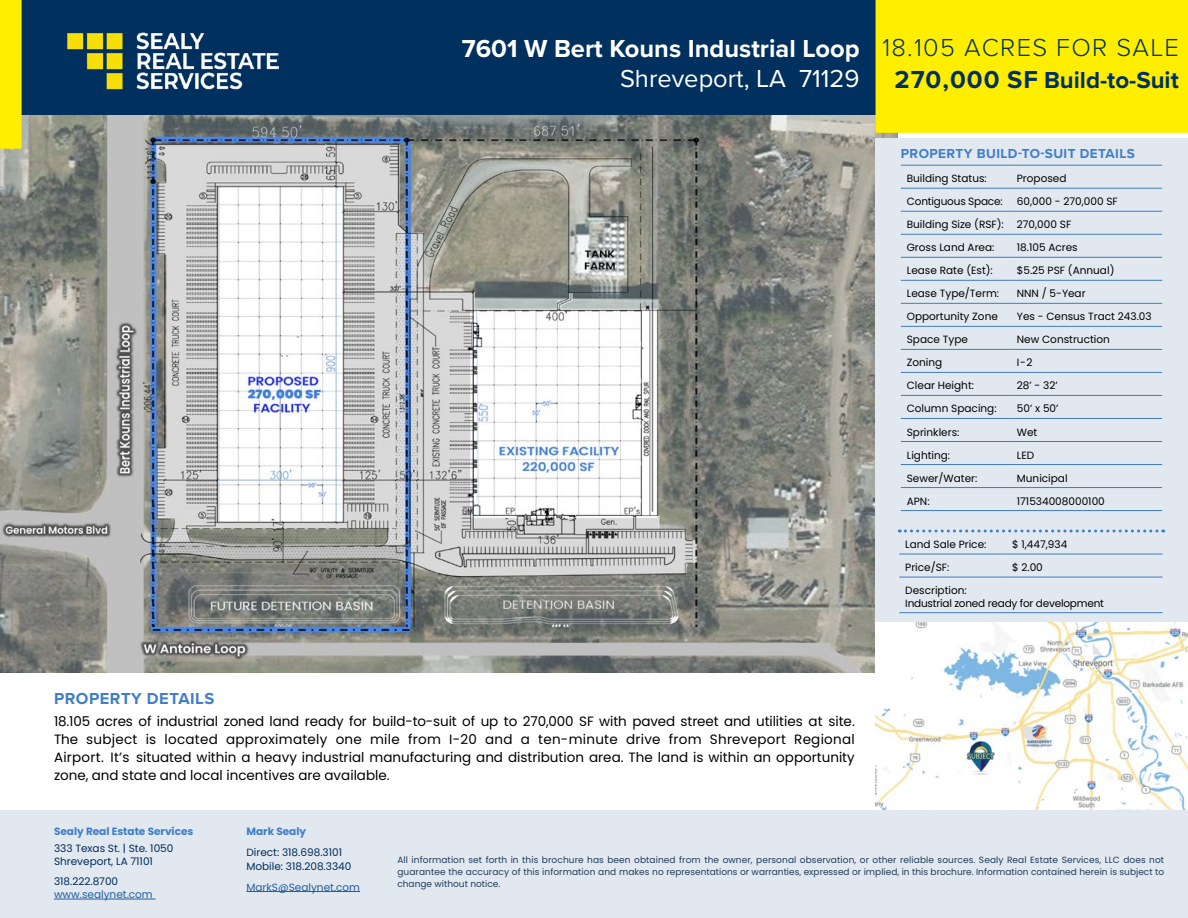
<style>
.page{position:relative;width:1188px;height:918px;background:#fff}
.page>*{position:absolute;margin:0;border:0;box-sizing:border-box;transform-origin:0 0}
.t1{font:700 25.5px "Proxima Nova";color:#fff}
.t2{font:25.5px "Proxima Nova";color:#fff}
.t3{font:300 25.5px "Proxima Nova";letter-spacing:.05em;color:#00305e}
.t4{font:700 24px "Proxima Nova";color:#00305e}
.t5{font:700 16.5px "Proxima Nova";letter-spacing:.03em;color:#407ec9}
.t6{font:13.5px/18px "Poppins";color:#000;text-align:justify}
.t7{font:700 13.5px "Proxima Nova";letter-spacing:.03em;color:#407ec9}
.t8{font:10.5px/23.1px "Poppins";color:#000}
.t9{font:10.5px/13.5px "Poppins";color:#002c59}
.t10{font:10.5px/12.6px "Poppins";letter-spacing:-.02em;color:#000}
.t11{font:10.5px "Poppins";color:#215e9e}
.t12{font:700 10.5px "Poppins";color:#407ec9}
.t13{font:9px/12px "Poppins";color:#223c5a;text-align:justify}
.s1{font-size:25.5px}
</style>
<div class="page">
<img style="left:1px;top:115px;width:897px;height:558px">
<div style="left:876px;top:138px;width:312px;height:662px;background:#e1e8f0"></div>
<div style="left:1px;top:810px;width:1187px;height:108px;background:#e1e8f0"></div>
<hr style="left:246px;top:891px;width:114px;height:1px;background:#215e9e">
<hr style="left:54px;top:899px;width:102px;height:1px;background:#215e9e">
<div style="left:16px;top:0;width:1171px;height:115px;background:#00305e"></div>
<div style="left:876px;top:0;width:312px;height:133px;background:#fe0"></div>
<img style="left:67px;top:32px;width:211px;height:58px">
<div style="left:0;top:0;width:22px;height:149px;background:#fe0"></div>
<hr style="left:901px;top:165px;width:110px;height:1px;background:#437cbf">
<hr style="left:1011px;top:165px;width:151px;height:1px;background:#437cbf">
<hr style="left:901px;top:188px;width:110px;height:1px;background:#437cbf">
<hr style="left:1011px;top:188px;width:151px;height:1px;background:#437cbf">
<hr style="left:901px;top:211px;width:110px;height:1px;background:#437cbf">
<hr style="left:1011px;top:211px;width:151px;height:1px;background:#437cbf">
<hr style="left:901px;top:234px;width:110px;height:1px;background:#437cbf">
<hr style="left:1011px;top:234px;width:151px;height:1px;background:#437cbf">
<hr style="left:901px;top:257px;width:110px;height:1px;background:#437cbf">
<hr style="left:1011px;top:257px;width:151px;height:1px;background:#437cbf">
<hr style="left:901px;top:280px;width:110px;height:1px;background:#437cbf">
<hr style="left:1011px;top:280px;width:151px;height:1px;background:#437cbf">
<hr style="left:901px;top:303px;width:110px;height:1px;background:#437cbf">
<hr style="left:1011px;top:303px;width:151px;height:1px;background:#437cbf">
<hr style="left:901px;top:326px;width:110px;height:1px;background:#437cbf">
<hr style="left:1011px;top:326px;width:151px;height:1px;background:#437cbf">
<hr style="left:901px;top:349px;width:110px;height:1px;background:#437cbf">
<hr style="left:1011px;top:349px;width:151px;height:1px;background:#437cbf">
<hr style="left:901px;top:372px;width:110px;height:1px;background:#437cbf">
<hr style="left:1011px;top:372px;width:151px;height:1px;background:#437cbf">
<hr style="left:901px;top:395px;width:110px;height:1px;background:#437cbf">
<hr style="left:1011px;top:395px;width:151px;height:1px;background:#437cbf">
<hr style="left:901px;top:418px;width:110px;height:1px;background:#437cbf">
<hr style="left:1011px;top:418px;width:151px;height:1px;background:#437cbf">
<hr style="left:901px;top:441px;width:110px;height:1px;background:#437cbf">
<hr style="left:1011px;top:441px;width:151px;height:1px;background:#437cbf">
<hr style="left:901px;top:464px;width:110px;height:1px;background:#437cbf">
<hr style="left:1011px;top:464px;width:151px;height:1px;background:#437cbf">
<hr style="left:901px;top:487px;width:110px;height:1px;background:#437cbf">
<hr style="left:1011px;top:487px;width:151px;height:1px;background:#437cbf">
<hr style="left:901px;top:510px;width:110px;height:1px;background:#437cbf">
<hr style="left:1011px;top:510px;width:151px;height:1px;background:#437cbf">
<img style="left:876px;top:622px;width:312px;height:187px">
<hr style="left:899px;top:554px;width:107px;height:1px;background:#437cbf">
<hr style="left:1006px;top:554px;width:157px;height:1px;background:#437cbf">
<hr style="left:899px;top:577px;width:107px;height:1px;background:#437cbf">
<hr style="left:1006px;top:577px;width:157px;height:1px;background:#437cbf">
<hr style="left:899px;top:612px;width:107px;height:1px;background:#437cbf">
<hr style="left:1006px;top:612px;width:157px;height:1px;background:#437cbf">
<svg style="left:899px;top:530px;width:265px;height:2px"></svg>
<h1 class="t1" style="left:462px;top:29px;width:399px">7601 W Bert Kouns Industrial Loop</h1>
<h1 class="t2" style="left:620px;top:60px;width:241px">Shreveport, LA 71129</h1>
<h1 class="t3" style="left:882px;top:29px;width:298px">18.105 ACRES FOR SALE</h1>
<h2 class="t4" style="left:894px;top:62px;width:286px"><span class="s1">270,000 SF</span> Build-to-Suit</h2>
<p class="t7" style="left:901px;top:144px;width:236px">PROPERTY BUILD-TO-SUIT DETAILS</p>
<p class="t8" style="left:907px;top:167px;width:81px">Building Status:</p>
<p class="t8" style="left:1017px;top:167px;width:51px">Proposed</p>
<p class="t10" style="left:907px;top:195px;width:97px">Contiguous Space:</p>
<p class="t8" style="left:907px;top:190px;width:213px;text-indent:110px">60,000 - 270,000 SF<br>Building Size (RSF): 270,000 SF<br>Gross Land Area:</p>
<p class="t8" style="left:1017px;top:236px;width:62px">18.105 Acres</p>
<p class="t8" style="left:907px;top:259px;width:88px">Lease Rate (Est):</p>
<p class="t8" style="left:1017px;top:259px;width:99px">$5.25 PSF (Annual)</p>
<p class="t8" style="left:907px;top:282px;width:94px">Lease Type/Term:</p>
<p class="t8" style="left:1017px;top:282px;width:70px">NNN / 5-Year</p>
<p class="t8" style="left:907px;top:305px;width:93px">Opportunity Zone</p>
<p class="t8" style="left:1017px;top:305px;width:136px">Yes - Census Tract 243.03</p>
<p class="t8" style="left:907px;top:328px;width:63px">Space Type</p>
<p class="t8" style="left:1017px;top:328px;width:95px">New Construction</p>
<p class="t8" style="left:907px;top:351px;width:37px">Zoning</p>
<p class="t8" style="left:1017px;top:351px;width:17px">I-2</p>
<p class="t8" style="left:907px;top:374px;width:69px">Clear Height:</p>
<p class="t8" style="left:1017px;top:374px;width:42px">28’ - 32’</p>
<p class="t8" style="left:907px;top:397px;width:91px">Column Spacing:</p>
<p class="t8" style="left:1017px;top:397px;width:43px">50’ x 50’</p>
<p class="t8" style="left:907px;top:420px;width:54px">Sprinklers:</p>
<p class="t8" style="left:1017px;top:420px;width:22px">Wet</p>
<p class="t8" style="left:907px;top:443px;width:45px">Lighting:</p>
<p class="t8" style="left:1017px;top:443px;width:19px">LED</p>
<p class="t8" style="left:907px;top:466px;width:72px">Sewer/Water:</p>
<p class="t8" style="left:1017px;top:466px;width:52px">Municipal</p>
<p class="t8" style="left:907px;top:489px;width:24px">APN:</p>
<p class="t8" style="left:1017px;top:489px;width:89px">171534008000100</p>
<p class="t8" style="left:905px;top:533px;width:83px">Land Sale Price:</p>
<p class="t8" style="left:1012px;top:533px;width:57px">$ 1,447,934</p>
<p class="t8" style="left:905px;top:556px;width:46px">Price/SF:</p>
<p class="t8" style="left:1012px;top:556px;width:32px">$ 2.00</p>
<p class="t10" style="left:905px;top:584px;width:200px">Description:<br>Industrial zoned ready for development</p>
<h3 class="t5" style="left:54px;top:686px;width:162px">PROPERTY DETAILS</h3>
<p class="t6" style="left:54px;top:712px;width:802px">18.105 acres of industrial zoned land ready for build-to-suit of up to 270,000 SF with paved street and utilities at site.<br>The subject is located approximately one mile from I-20 and a ten-minute drive from Shreveport Regional Airport. It’s situated within a heavy industrial manufacturing and distribution area. The land is within an opportunity zone, and state and local incentives are available.</p>
<p class="t12" style="left:54px;top:825px;width:141px">Sealy Real Estate Services</p>
<p class="t9" style="left:54px;top:841px;width:121px">333 Texas St. | Ste. 1050<br>Shreveport, LA 71101</p>
<p class="t9" style="left:54px;top:874px;width:66px">318.222.8700</p>
<p class="t11" style="left:54px;top:888px;width:100px">www.sealynet.com</p>
<p class="t12" style="left:246px;top:825px;width:61px">Mark Sealy</p>
<p class="t9" style="left:246px;top:846px;width:106px">Direct: 318.698.3101<br>Mobile: 318.208.3340</p>
<p class="t11" style="left:246px;top:881px;width:115px">MarkS@Sealynet.com</p>
<p class="t13" style="left:397px;top:854px;width:768px">All information set forth in this brochure has been obtained from the owner, personal observation, or other reliable sources. Sealy Real Estate Services, LLC does not guarantee the accuracy of this information and makes no representations or warranties, expressed or implied, in this brochure. Information contained herein is subject to change without notice.</p>
</div>
